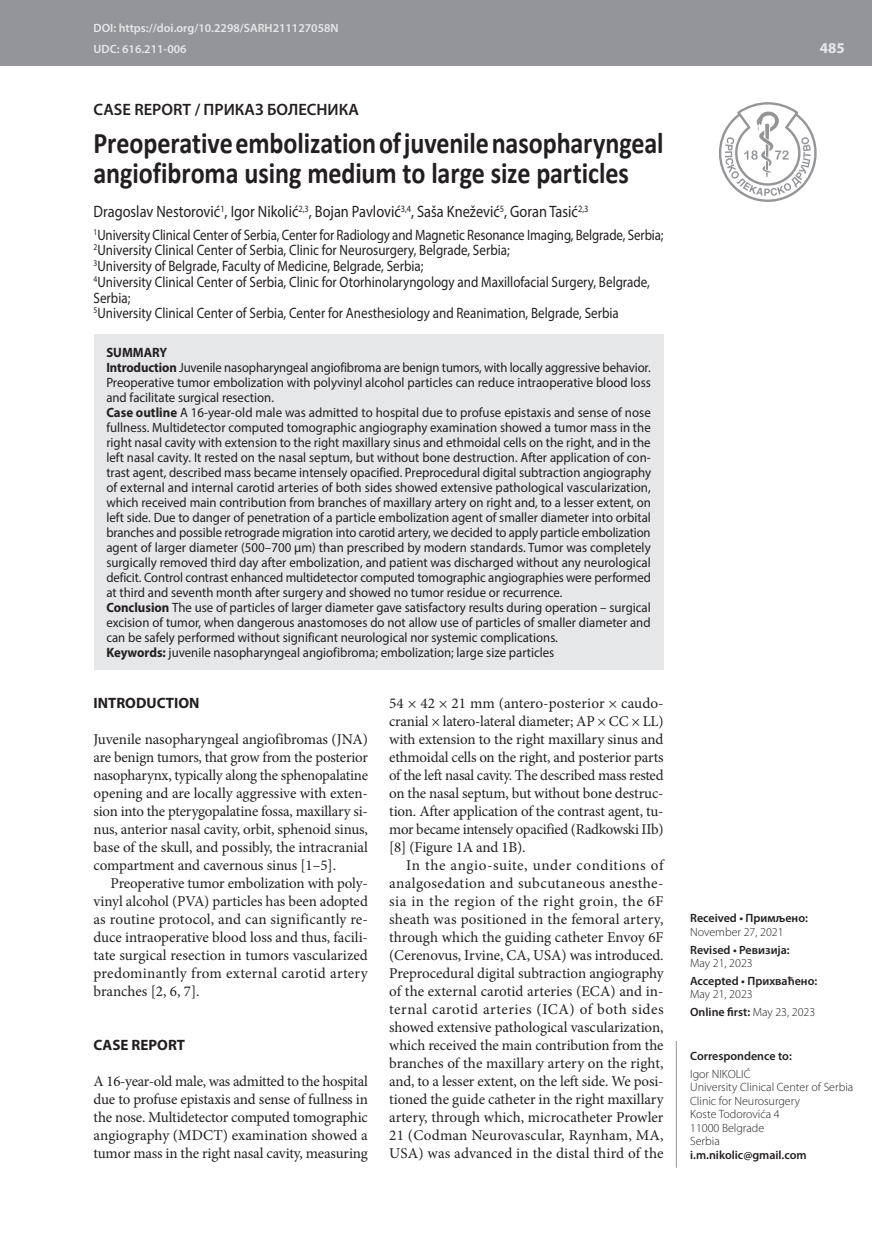
<style>
.page{position:relative;width:872px;height:1234px;background:#fff}
.page>*{position:absolute;margin:0;border:0;box-sizing:border-box;transform-origin:0 0}
.t1{font:700 30px/30px "Calibri";letter-spacing:-.005em;color:#231f20;scale:.87 1}
.t2{font:16.5px "Myriad Pro";color:#231f20;scale:.87 1}
.t3{font:600 16.5px "Myriad Pro";color:#231f20}
.t4{font:15px/18px "Minion Pro";letter-spacing:-.005em;color:#231f20;text-align:justify}
.t5{font:15px/15.8px "Myriad Pro";color:#231f20;scale:.86 1}
.t6{font:700 15px "Myriad Pro";color:#231f20}
.t7{font:700 15px "Myriad Pro";color:#e6e7e9}
.t8{font:13.5px/15px "Myriad Pro";color:#231f20;scale:.94 1}
.t9{font:300 12px/13.5px "Myriad Pro";color:#231f20}
.t10{font:600 12px "Myriad Pro";color:#231f20}
.t11{font:600 12px/21.3px "Myriad Pro";color:#e6e7e9}
.s1{font-weight:700}
.s2{font-weight:600}
</style>
<div class="page">
<div style="left:0;top:0;width:872px;height:66px;background:#939598"></div>
<svg style="left:719px;top:102px;width:98px;height:100px"></svg>
<hr style="left:676px;top:1040px;width:1px;height:127px;background:#939598">
<div style="left:94px;top:334px;width:569px;height:335px;background:#e6e7e9"></div>
<p class="t11" style="left:94px;top:17px;width:247px">DOI: https://doi.org/10.2298/SARH211127058N<br>UDC: 616.211-006</p>
<p class="t3" style="left:94px;top:98px;width:267px">CASE REPORT / ПРИКАЗ БОЛЕСНИКА</p>
<h1 class="t1" style="left:94px;top:128px;width:656px">Preoperative embolization of juvenile nasopharyngeal angiofibroma using medium to large size particles</h1>
<p class="t2" style="left:94px;top:202px;width:570px">Dragoslav Nestorović<sup>1</sup>, Igor Nikolić<sup>2,3</sup>, Bojan Pavlović<sup>3,4</sup>, Saša Knežević<sup>5</sup>, Goran Tasić<sup>2,3</sup></p>
<p class="t5" style="left:94px;top:226px;width:664px"><sup>1</sup>University Clinical Center of Serbia, Center for Radiology and Magnetic Resonance Imaging, Belgrade, Serbia; <sup>2</sup>University Clinical Center of Serbia, Clinic for Neurosurgery, Belgrade, Serbia;<br><sup>3</sup>University of Belgrade, Faculty of Medicine, Belgrade, Serbia;<br><sup>4</sup>University Clinical Center of Serbia, Clinic for Otorhinolaryngology and Maxillofacial Surgery, Belgrade, Serbia;<br><sup>5</sup>University Clinical Center of Serbia, Center for Anesthesiology and Reanimation, Belgrade, Serbia</p>
<p class="t8" style="left:106px;top:344px;width:581px"><span class="s1">SUMMARY<br>Introduction</span> Juvenile nasopharyngeal angiofibroma are benign tumors, with locally aggressive behavior.<br>Preoperative tumor embolization with polyvinyl alcohol particles can reduce intraoperative blood loss and facilitate surgical resection.<br><span class="s1">Case outline</span> A 16-year-old male was admitted to hospital due to profuse epistaxis and sense of nose fullness. Multidetector computed tomographic angiography examination showed a tumor mass in the right nasal cavity with extension to the right maxillary sinus and ethmoidal cells on the right, and in the left nasal cavity. It rested on the nasal septum, but without bone destruction. After application of con&shy;trast agent, described mass became intensely opacified. Preprocedural digital subtraction angiography of external and internal carotid arteries of both sides showed extensive pathological vascularization, which received main contribution from branches of maxillary artery on right and, to a lesser extent, on left side. Due to danger of penetration of a particle embolization agent of smaller diameter into orbital branches and possible retrograde migration into carotid artery, we decided to apply particle embolization agent of larger diameter (500–700 µm) than prescribed by modern standards. Tumor was completely surgically removed third day after embolization, and patient was discharged without any neurological deficit. Control contrast enhanced multidetector computed tomographic angiographies were performed at third and seventh month after surgery and showed no tumor residue or recurrence.<br><span class="s1">Conclusion</span> The use of particles of larger diameter gave satisfactory results during operation – surgical excision of tumor, when dangerous anastomoses do not allow use of particles of smaller diameter and can be safely performed without significant neurological nor systemic complications.<br><span class="s1">Keywords:</span> juvenile nasopharyngeal angiofibroma; embolization; large size particles</p>
<p class="t6" style="left:94px;top:693px;width:107px">INTRODUCTION</p>
<p class="t4" style="left:94px;top:730px;width:276px">Juvenile nasopharyngeal angiofibromas (JNA) are benign tumors, that grow from the posterior nasopharynx, typically along the sphenopalatine opening and are locally aggressive with exten&shy;sion into the pterygopalatine fossa, maxillary si&shy;nus, anterior nasal cavity, orbit, sphenoid sinus, base of the skull, and possibly, the intracranial compartment and cavernous sinus [1–5].</p>
<p class="t4" style="left:94px;top:874px;width:276px;text-indent:17px">Preoperative tumor embolization with poly&shy;vinyl alcohol (PVA) particles has been adopted as routine protocol, and can significantly re&shy;duce intraoperative blood loss and thus, facili&shy;tate surgical resection in tumors vascularized predominantly from external carotid artery branches [2, 6, 7].</p>
<p class="t6" style="left:94px;top:1035px;width:93px">CASE REPORT</p>
<p class="t4" style="left:94px;top:1072px;width:276px">A 16-year-old male, was admitted to the hospital due to profuse epistaxis and sense of fullness in the nose. Multidetector computed tomographic angiography (MDCT) examination showed a tumor mass in the right nasal cavity, measuring</p>
<p class="t4" style="left:389px;top:694px;width:276px">54 × 42 × 21 mm (antero-posterior × caudo&shy;cranial × latero-lateral diameter; AP × CC × LL) with extension to the right maxillary sinus and ethmoidal cells on the right, and posterior parts of the left nasal cavity. The described mass rested on the nasal septum, but without bone destruc&shy;tion. After application of the contrast agent, tu&shy;mor became intensely opacified (Radkowski IIb) [8] (Figure 1A and 1B).</p>
<p class="t4" style="left:389px;top:856px;width:276px;text-indent:17px">In the angio-suite, under conditions of analgosedation and subcutaneous anesthe&shy;sia in the region of the right groin, the 6F sheath was positioned in the femoral artery, through which the guiding catheter Envoy 6F (Cerenovus, Irvine, CA, USA) was introduced.<br>Preprocedural digital subtraction angiography of the external carotid arteries (ECA) and in&shy;ternal carotid arteries (ICA) of both sides showed extensive pathological vascularization, which received the main contribution from the branches of the maxillary artery on the right, and, to a lesser extent, on the left side. We posi&shy;tioned the guide catheter in the right maxillary artery, through which, microcatheter Prowler 21 (Codman Neurovascular, Raynham, MA, USA) was advanced in the distal third of the</p>
<p class="t7" style="left:820px;top:38px;width:26px">485</p>
<p class="t10" style="left:690px;top:910px;width:119px">Received • Примљено:</p>
<p class="t9" style="left:690px;top:924px;width:95px">November 27, 2021</p>
<p class="t10" style="left:690px;top:941px;width:101px">Revised • Ревизија:</p>
<p class="t9" style="left:690px;top:956px;width:64px">May 21, 2023</p>
<p class="t10" style="left:690px;top:972px;width:129px">Accepted • Прихваћено:</p>
<p class="t9" style="left:690px;top:985px;width:127px;line-height:17.7px">May 21, 2023<br><span class="s2">Online first:</span> May 23, 2023</p>
<p class="t10" style="left:690px;top:1047px;width:103px">Correspondence to:</p>
<p class="t9" style="left:690px;top:1066px;width:165px">Igor NIKOLIĆ<br>University Clinical Center of Serbia<br>Clinic for Neurosurgery<br>Koste Todorovića 4<br>11000 Belgrade<br>Serbia</p>
<p class="t10" style="left:690px;top:1146px;width:118px">i.m.nikolic@gmail.com</p>
</div>
